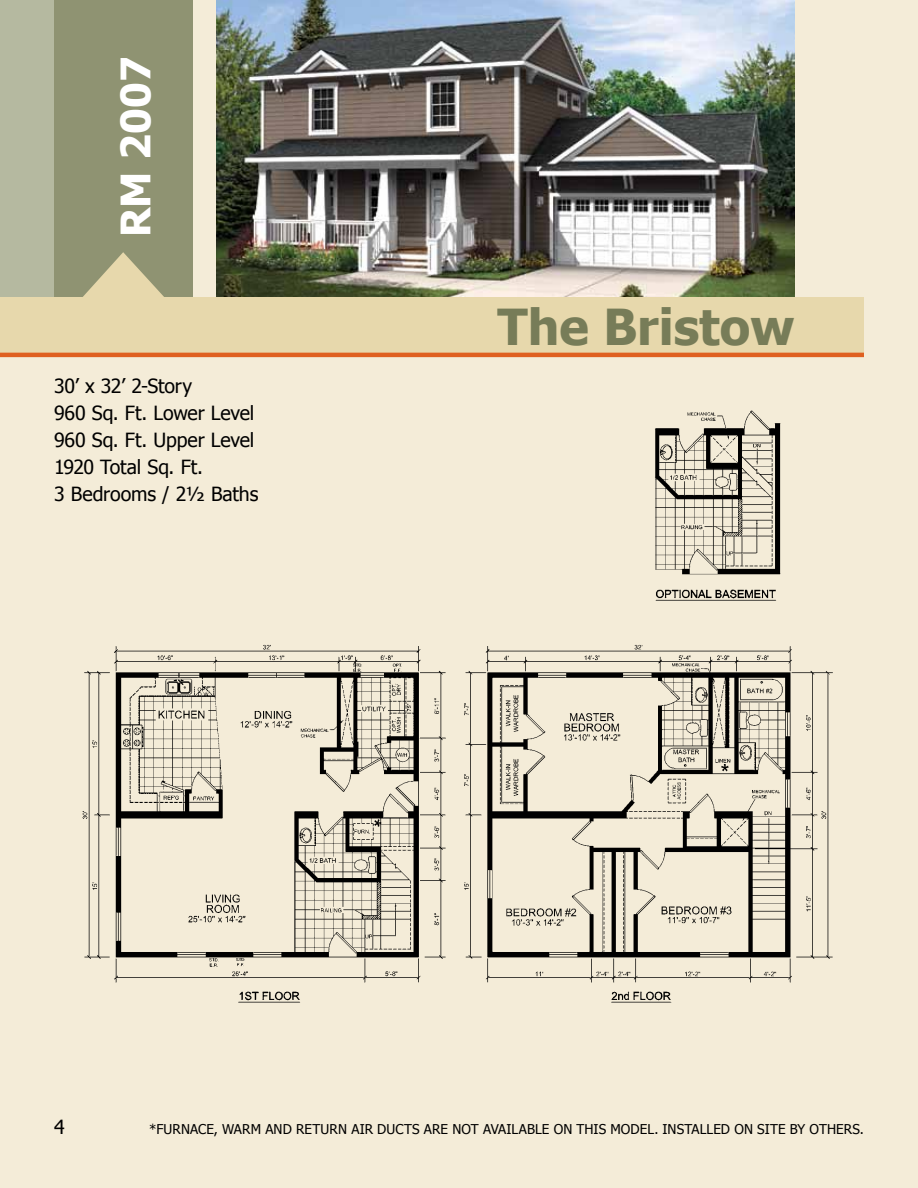
<style>
.page{position:relative;width:918px;height:1188px;background:#f4ecd8}
.page>*{position:absolute;margin:0;border:0;box-sizing:border-box;transform-origin:0 0}
.t1{font:700 49.5px "Tahoma";color:#777c58}
.t2{font:700 40.5px "Tahoma";color:#fff}
.t3{font:19.5px/27px "Tahoma";letter-spacing:-.005em;color:#000}
.t4{font:13.5px "Tahoma";letter-spacing:.01em;color:#000}
</style>
<div class="page">
<div style="left:0;top:0;width:54px;height:297px;background:#b5b9a0"></div>
<div style="left:54px;top:0;width:139px;height:297px;background:#8f9372"></div>
<svg style="left:0;top:252px;width:864px;height:101px;fill:#e7d8ac"></svg>
<hr style="left:0;top:353px;width:864px;height:4px;background:#df6020">
<img style="left:216px;top:0;width:579px;height:297px">
<img style="left:655px;top:410px;width:126px;height:191px">
<img style="left:82px;top:644px;width:751px;height:359px">
<h2 class="t2" style="left:107px;top:237px;width:182px;rotate:-90deg">RM 2007</h2>
<p class="t3" style="left:54px;top:371px;width:206px">30’ X 32’ 2-STORY<br>960 SQ. FT. LOWER LEVEL<br>960 SQ. FT. UPPER LEVEL<br>1920 TOTAL SQ. FT.<br>3 BEDROOMS / 2½ BATHS</p>
<h1 class="t1" style="left:497px;top:292px;width:298px">The Bristow</h1>
<p class="t3" style="left:54px;top:1113px;width:12px">4</p>
<p class="t4" style="left:149px;top:1120px;width:716px">*FURNACE, WARM AND RETURN AIR DUCTS ARE NOT AVAILABLE ON THIS MODEL. INSTALLED ON SITE BY OTHERS .</p>
</div>
